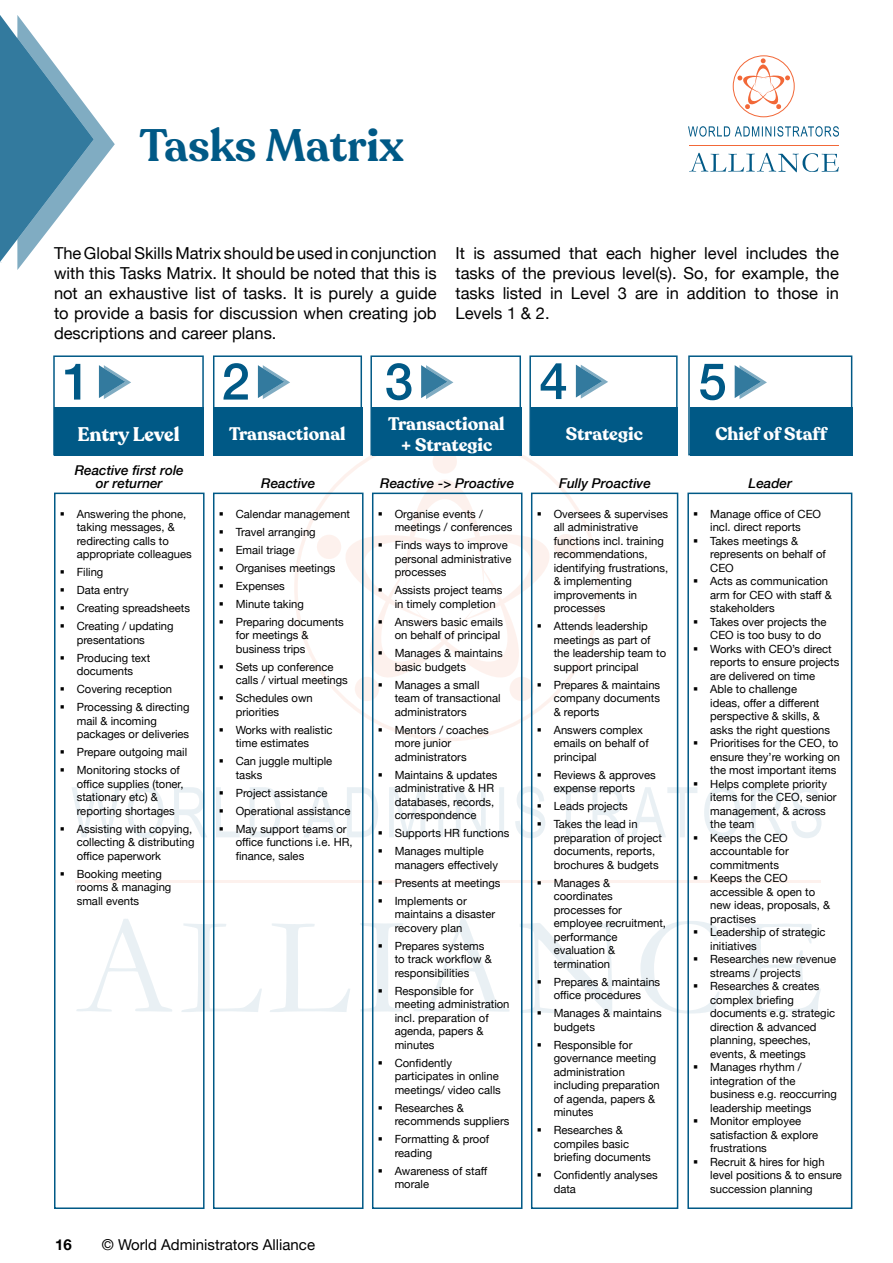
<style>
.page{position:relative;width:893px;height:1263px;background:#fff}
.page>*{position:absolute;margin:0;border:0;box-sizing:border-box;transform-origin:0 0}
.t1{font:500 51px "Helvetica Neue";color:#005986}
.t2{font:600 45px "Recoleta";color:#005986}
.t3{font:700 19.5px "Recoleta";color:#fff}
.t4{font:700 18px/21.6px "Recoleta";color:#fff;text-align:center}
.t5{font:16.5px/19.8px "Helvetica Neue";color:#000;text-align:justify}
.t6{font:15px "Helvetica Neue";color:#000}
.t7{font:700 15px "Helvetica Neue";color:#000}
.t8{font:italic 500 13.5px/13.5px "Helvetica Neue";color:#000;text-align:center}
.t9{font:11.25px/13.5px "Helvetica Neue";color:#000}
</style>
<div class="page">
<svg style="left:76px;top:919px;width:745px;height:96px"></svg>
<svg style="left:433px;top:449px;width:24px;height:25px"></svg>
<hr style="left:76px;top:880px;width:745px;height:2px;background:#f26838">
<svg style="left:0;top:15px;width:115px;height:255px"></svg>
<div style="left:733px;top:55px;width:62px;height:62px;border:1px solid #f26838;border-radius:50%"></div>
<svg style="left:689px;top:153px;width:150px;height:19px"></svg>
<svg style="left:737px;top:58px;width:53px;height:51px"></svg>
<svg style="left:688px;top:126px;width:151px;height:11px"></svg>
<hr style="left:689px;top:145px;width:150px;height:1px;background:#f26838">
<div style="left:54px;top:493px;width:151px;height:716px;border:2px solid #005986"></div>
<div style="left:213px;top:493px;width:151px;height:716px;border:2px solid #005986"></div>
<div style="left:372px;top:493px;width:150px;height:716px;border:2px solid #005986"></div>
<div style="left:531px;top:493px;width:147px;height:716px;border:2px solid #005986"></div>
<div style="left:687px;top:493px;width:165px;height:716px;border:2px solid #005986"></div>
<div style="left:54px;top:407px;width:149px;height:48px;background:#005986"></div>
<div style="left:372px;top:407px;width:149px;height:48px;background:#005986"></div>
<div style="left:213px;top:407px;width:149px;height:48px;background:#005986"></div>
<div style="left:531px;top:407px;width:147px;height:48px;background:#005986"></div>
<div style="left:690px;top:407px;width:162px;height:48px;background:#005986"></div>
<svg style="left:99px;top:365px;width:32px;height:34px"></svg>
<svg style="left:258px;top:365px;width:32px;height:34px"></svg>
<svg style="left:421px;top:365px;width:32px;height:34px"></svg>
<svg style="left:576px;top:365px;width:32px;height:34px"></svg>
<svg style="left:735px;top:365px;width:32px;height:34px"></svg>
<div style="left:53px;top:355px;width:151px;height:100px;border:2px solid #005986"></div>
<div style="left:213px;top:355px;width:149px;height:100px;border:2px solid #005986"></div>
<div style="left:370px;top:355px;width:151px;height:100px;border:2px solid #005986"></div>
<div style="left:529px;top:355px;width:149px;height:100px;border:2px solid #005986"></div>
<div style="left:688px;top:355px;width:164px;height:100px;border:2px solid #005986"></div>
<svg style="left:315px;top:479px;width:265px;height:224px"></svg>
<svg style="left:538px;top:1011px;width:3px;height:4px"></svg>
<svg style="left:72px;top:782px;width:749px;height:57px"></svg>
<svg style="left:694px;top:930px;width:3px;height:4px"></svg>
<svg style="left:694px;top:957px;width:3px;height:4px"></svg>
<svg style="left:694px;top:984px;width:3px;height:4px"></svg>
<h2 class="t2" style="left:140px;top:117px;width:266px">Tasks Matrix</h2>
<p class="t5" style="left:54px;top:245px;width:384px">The Global Skills Matrix should be used in conjunction with this Tasks Matrix. It should be noted that this is not an exhaustive list of tasks. It is purely a guide to provide a basis for discussion when creating job descriptions and career plans.</p>
<h3 class="t5" style="left:455px;top:245px;width:385px">It is assumed that each higher level includes the tasks of the previous level(s). So, for example, the tasks listed in Level 3 are in addition to those in Levels 1 &amp; 2.</h3>
<h1 class="t1" style="left:63px;top:340px;width:30px">1</h1>
<h1 class="t1" style="left:221px;top:340px;width:30px">2</h1>
<h1 class="t1" style="left:385px;top:340px;width:30px">3</h1>
<h1 class="t1" style="left:539px;top:340px;width:30px">4</h1>
<h1 class="t1" style="left:698px;top:340px;width:30px">5</h1>
<h3 class="t3" style="left:77px;top:422px;width:104px">Entry Level</h3>
<h3 class="t4" style="left:388px;top:413px;width:118px">Transactional + Strategic</h3>
<h3 class="t4" style="left:229px;top:424px;width:118px">Transactional</h3>
<h3 class="t4" style="left:566px;top:424px;width:79px">Strategic</h3>
<h3 class="t4" style="left:715px;top:424px;width:113px">Chief of Staff</h3>
<p class="t8" style="left:75px;top:462px;width:111px">Reactive first role or returner</p>
<p class="t9" style="left:77px;top:507px;width:117px">Answering the phone, taking messages, &amp; redirecting calls to appropriate colleagues</p>
<p class="t9" style="left:77px;top:564px;width:115px;line-height:18px">Filing<br>Data entry<br>Creating spreadsheets<br>Creating / updating</p>
<p class="t9" style="left:77px;top:631px;width:75px;line-height:18px">presentations<br>Producing text</p>
<p class="t9" style="left:77px;top:663px;width:114px;line-height:18px">documents<br>Covering reception<br>Processing &amp; directing</p>
<p class="t9" style="left:77px;top:714px;width:114px">mail &amp; incoming packages or deliveries</p>
<p class="t9" style="left:77px;top:744px;width:112px;line-height:18px">Prepare outgoing mail<br>Monitoring stocks of</p>
<p class="t9" style="left:77px;top:777px;width:108px">office supplies (toner, stationary etc) &amp; reporting shortages</p>
<p class="t9" style="left:77px;top:822px;width:119px">Assisting with copying, collecting &amp; distributing office paperwork</p>
<p class="t9" style="left:77px;top:867px;width:96px">Booking meeting rooms &amp; managing small events</p>
<p class="t8" style="left:261px;top:475px;width:56px">Reactive</p>
<p class="t8" style="left:559px;top:475px;width:93px">Fully Proactive</p>
<p class="t8" style="left:380px;top:475px;width:135px">Reactive -&gt; Proactive</p>
<p class="t8" style="left:749px;top:475px;width:45px">Leader</p>
<p class="t9" style="left:236px;top:505px;width:116px;line-height:18px">Calendar management<br>Travel arranging<br>Email triage<br>Organises meetings<br>Expenses<br>Minute taking<br>Preparing documents</p>
<p class="t9" style="left:236px;top:629px;width:74px">for meetings &amp; business trips</p>
<p class="t9" style="left:236px;top:660px;width:114px">Sets up conference calls / virtual meetings</p>
<p class="t9" style="left:236px;top:692px;width:79px">Schedules own priorities</p>
<p class="t9" style="left:236px;top:723px;width:98px">Works with realistic time estimates</p>
<p class="t9" style="left:236px;top:755px;width:98px">Can juggle multiple tasks</p>
<p class="t9" style="left:236px;top:784px;width:116px;line-height:18px">Project assistance<br>Operational assistance<br>May support teams or</p>
<p class="t9" style="left:236px;top:836px;width:118px">office functions i.e. HR, finance, sales</p>
<p class="t9" style="left:395px;top:507px;width:119px">Organise events / meetings / conferences</p>
<p class="t9" style="left:395px;top:539px;width:118px">Finds ways to improve personal administrative processes</p>
<p class="t9" style="left:395px;top:584px;width:109px">Assists project teams in timely completion</p>
<p class="t9" style="left:395px;top:615px;width:110px">Answers basic emails on behalf of principal</p>
<p class="t9" style="left:395px;top:647px;width:109px">Manages &amp; maintains basic budgets</p>
<p class="t9" style="left:395px;top:678px;width:107px">Manages a small team of transactional administrators</p>
<p class="t9" style="left:395px;top:723px;width:95px">Mentors / coaches more junior administrators</p>
<p class="t9" style="left:395px;top:768px;width:104px">Maintains &amp; updates administrative &amp; HR databases, records, correspondence</p>
<p class="t9" style="left:395px;top:825px;width:116px;line-height:18px">Supports HR functions<br>Manages multiple</p>
<p class="t9" style="left:395px;top:856px;width:107px;line-height:18px">managers effectively<br>Presents at meetings<br>Implements or</p>
<p class="t9" style="left:395px;top:908px;width:102px">maintains a disaster recovery plan</p>
<p class="t9" style="left:395px;top:939px;width:99px">Prepares systems to track workflow &amp; responsibilities</p>
<p class="t9" style="left:395px;top:984px;width:116px">Responsible for meeting administration incl. preparation of agenda, papers &amp; minutes</p>
<p class="t9" style="left:395px;top:1056px;width:108px">Confidently participates in online meetings/ video calls</p>
<p class="t9" style="left:395px;top:1101px;width:116px">Researches &amp; recommends suppliers</p>
<p class="t9" style="left:395px;top:1133px;width:96px">Formatting &amp; proof reading</p>
<p class="t9" style="left:395px;top:1164px;width:94px">Awareness of staff morale</p>
<p class="t9" style="left:554px;top:507px;width:116px">Oversees &amp; supervises all administrative functions incl. training recommendations, identifying frustrations, &amp; implementing improvements in processes</p>
<p class="t9" style="left:554px;top:620px;width:114px">Attends leadership meetings as part of the leadership team to support principal</p>
<p class="t9" style="left:554px;top:678px;width:108px;text-align:justify">Prepares &amp; maintains company documents &amp; reports</p>
<p class="t9" style="left:554px;top:723px;width:97px">Answers complex emails on behalf of principal</p>
<p class="t9" style="left:554px;top:768px;width:104px">Reviews &amp; approves expense reports</p>
<p class="t9" style="left:554px;top:798px;width:85px;line-height:18px">Leads projects<br>Takes the lead in</p>
<p class="t9" style="left:554px;top:831px;width:110px">preparation of project documents, reports, brochures &amp; budgets</p>
<p class="t9" style="left:554px;top:876px;width:114px">Manages &amp; coordinates processes for employee recruitment, performance evaluation &amp; termination</p>
<p class="t9" style="left:554px;top:975px;width:108px">Prepares &amp; maintains office procedures</p>
<p class="t9" style="left:554px;top:1007px;width:109px">Manages &amp; maintains budgets</p>
<p class="t9" style="left:554px;top:1038px;width:108px">Responsible for governance meeting administration including preparation of agenda, papers &amp; minutes</p>
<p class="t9" style="left:554px;top:1124px;width:99px">Researches &amp; compiles basic briefing documents</p>
<p class="t9" style="left:554px;top:1169px;width:106px">Confidently analyses data</p>
<p class="t9" style="left:710px;top:507px;width:133px">Manage office of CEO incl. direct reports<br>Takes meetings &amp; represents on behalf of<br>CEO<br>Acts as communication arm for CEO with staff &amp; stakeholders<br>Takes over projects the<br>CEO is too busy to do<br>Works with CEO’s direct reports to ensure projects are delivered on time<br>Able to challenge<br>ideas, offer a different perspective &amp; skills, &amp; asks the right questions<br>Prioritises for the CEO, to ensure they’re working on the most important items<br>Helps complete priority items for the CEO, senior management, &amp; across the team<br>Keeps the CEO accountable for commitments<br>Keeps the CEO accessible &amp; open to<br>new ideas, proposals, &amp; practises<br>Leadership of strategic initiatives<br>Researches new revenue streams / projects<br>Researches &amp; creates complex briefing documents e.g. strategic direction &amp; advanced planning, speeches, events, &amp; meetings<br>Manages rhythm / integration of the business e.g. reoccurring leadership meetings<br>Monitor employee satisfaction &amp; explore frustrations<br>Recruit &amp; hires for high level positions &amp; to ensure succession planning</p>
<h3 class="t7" style="left:55px;top:1233px;width:18px">16</h3>
<h3 class="t6" style="left:102px;top:1234px;width:215px">© World Administrators Alliance</h3>
</div>
